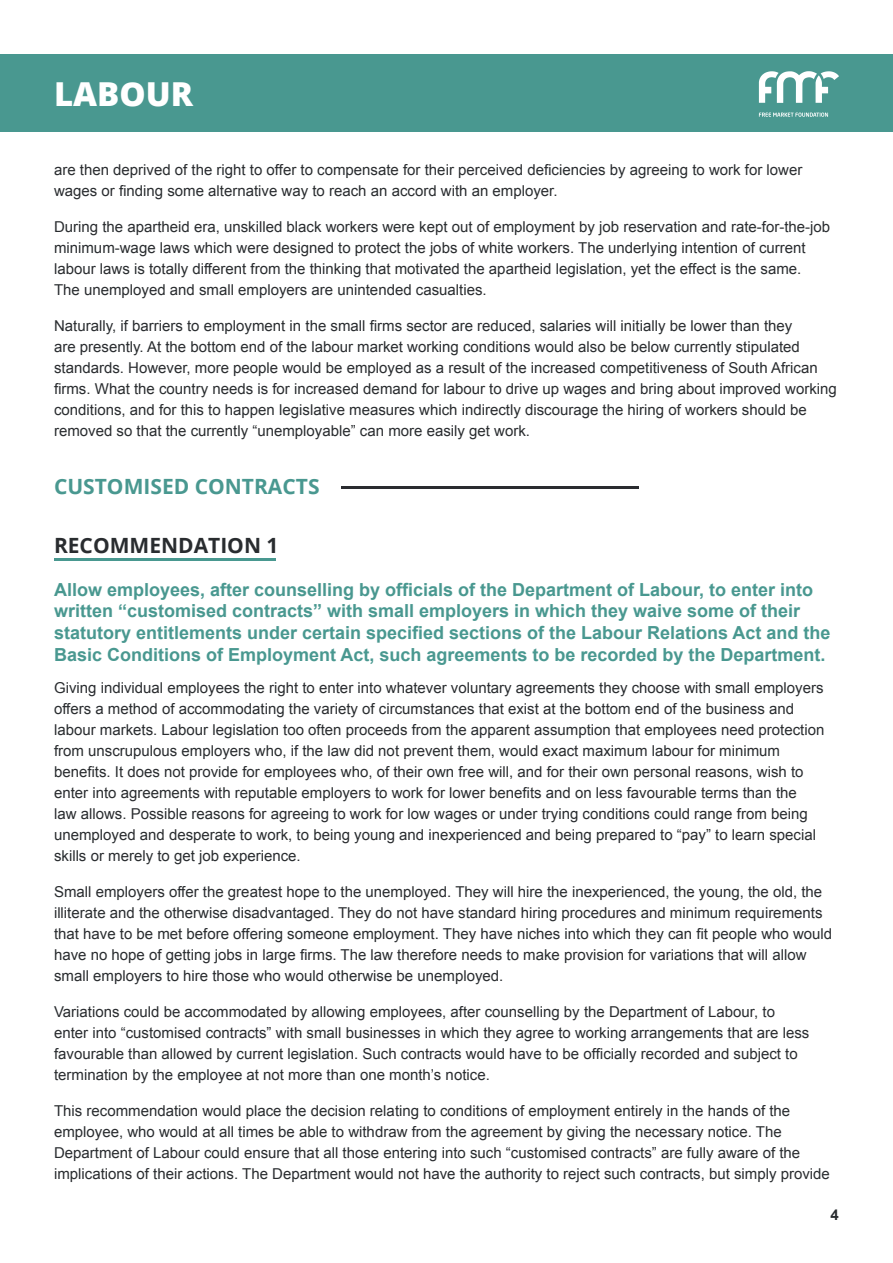
<style>
.page{position:relative;width:893px;height:1263px;background:#fff}
.page>*{position:absolute;margin:0;border:0;box-sizing:border-box;transform-origin:0 0}
.t1{font:800 33px "Open Sans";color:#fff}
.t2{font:700 21px "Open Sans";color:#499890}
.t3{font:700 21px "Open Sans";color:#292c2f}
.t4{font:700 18px/21.6px "Arial";color:#499890}
.t5{font:15px/21px "Arial";color:#292c2f}
.t6{font:700 15px "Arial";color:#292c2f}
</style>
<div class="page">
<div style="left:0;top:54px;width:893px;height:78px;background:#499890"></div>
<svg style="left:759px;top:71px;width:80px;height:32px"></svg>
<svg style="left:759px;top:112px;width:69px;height:5px"></svg>
<hr style="left:54px;top:559px;width:222px;height:2px;background:#499890">
<hr style="left:342px;top:486px;width:297px;height:3px;background:#2a2c30">
<p class="t1" style="left:54px;top:68px;width:141px">LABOUR</p>
<p class="t5" style="left:54px;top:159px;width:750px">are then deprived of the right to offer to compensate for their perceived deficiencies by agreeing to work for lower wages or finding some alternative way to reach an accord with an employer.</p>
<p class="t5" style="left:54px;top:216px;width:778px">During the apartheid era, unskilled black workers were kept out of employment by job reservation and rate-for-the-job minimum-wage laws which were designed to protect the jobs of white workers. The underlying intention of current labour laws is totally different from the thinking that motivated the apartheid legislation, yet the effect is the same.</p>
<p class="t5" style="left:54px;top:279px;width:434px">The unemployed and small employers are unintended casualties.</p>
<p class="t5" style="left:54px;top:315px;width:784px">Naturally, if barriers to employment in the small firms sector are reduced, salaries will initially be lower than they<br>are presently. At the bottom end of the labour market working conditions would also be below currently stipulated standards. However, more people would be employed as a result of the increased competitiveness of South African firms. What the country needs is for increased demand for labour to drive up wages and bring about improved working conditions, and for this to happen legislative measures which indirectly discourage the hiring of workers should be removed so that the currently “unemployable” can more easily get work.</p>
<p class="t2" style="left:54px;top:472px;width:267px">CUSTOMISED CONTRACTS</p>
<p class="t3" style="left:54px;top:530px;width:226px">RECOMMENDATION 1</p>
<p class="t4" style="left:54px;top:579px;width:778px">Allow employees, after counselling by officials of the Department of Labour, to enter into written “customised contracts” with small employers in which they waive some of their statutory entitlements under certain specified sections of the Labour Relations Act and the Basic Conditions of Employment Act, such agreements to be recorded by the Department.</p>
<p class="t5" style="left:54px;top:677px;width:772px">Giving individual employees the right to enter into whatever voluntary agreements they choose with small employers offers a method of accommodating the variety of circumstances that exist at the bottom end of the business and labour markets. Labour legislation too often proceeds from the apparent assumption that employees need protection from unscrupulous employers who, if the law did not prevent them, would exact maximum labour for minimum benefits. It does not provide for employees who, of their own free will, and for their own personal reasons, wish to enter into agreements with reputable employers to work for lower benefits and on less favourable terms than the<br>law allows. Possible reasons for agreeing to work for low wages or under trying conditions could range from being unemployed and desperate to work, to being young and inexperienced and being prepared to “pay” to learn special skills or merely to get job experience.</p>
<p class="t5" style="left:54px;top:881px;width:780px">Small employers offer the greatest hope to the unemployed. They will hire the inexperienced, the young, the old, the illiterate and the otherwise disadvantaged. They do not have standard hiring procedures and minimum requirements that have to be met before offering someone employment. They have niches into which they can fit people who would have no hope of getting jobs in large firms. The law therefore needs to make provision for variations that will allow small employers to hire those who would otherwise be unemployed.</p>
<p class="t5" style="left:54px;top:1001px;width:757px">Variations could be accommodated by allowing employees, after counselling by the Department of Labour, to enter into “customised contracts” with small businesses in which they agree to working arrangements that are less favourable than allowed by current legislation. Such contracts would have to be officially recorded and subject to termination by the employee at not more than one month’s notice.</p>
<p class="t5" style="left:54px;top:1100px;width:777px">This recommendation would place the decision relating to conditions of employment entirely in the hands of the employee, who would at all times be able to withdraw from the agreement by giving the necessary notice. The Department of Labour could ensure that all those entering into such “customised contracts” are fully aware of the implications of their actions. The Department would not have the authority to reject such contracts, but simply provide</p>
<p class="t6" style="left:831px;top:1205px;width:10px">4</p>
</div>
